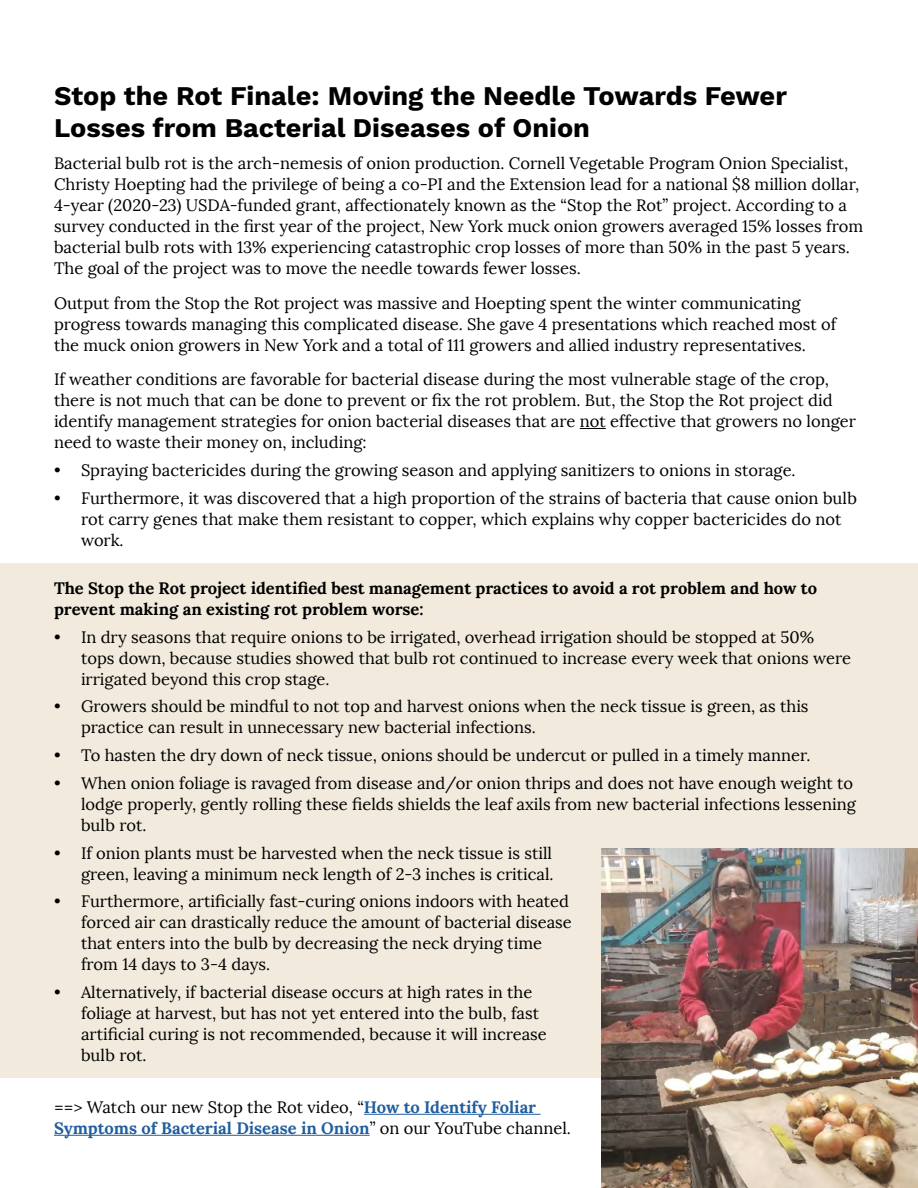
<style>
.page{position:relative;width:918px;height:1188px;background:#fff}
.page>*{position:absolute;margin:0;border:0;box-sizing:border-box;transform-origin:0 0}
.Heading_1{font:700 27px/32.4px "Work Sans";color:#000}
.Body_Text{font:16.5px/21px "Lora";color:#000}
.Body_Text-2{font:700 16.5px/21px "Lora";color:#000}
.s1{font-weight:700;color:#215e9e}
</style>
<div class="page">
<div style="left:0;top:564px;width:918px;height:514px;background:#f1eadd"></div>
<svg style="left:580px;top:428px;width:26px;height:1px"></svg>
<img style="left:602px;top:849px;width:316px;height:339px">
<hr style="left:364px;top:1114px;width:177px;height:1px;background:#215e9e">
<hr style="left:54px;top:1135px;width:316px;height:1px;background:#215e9e">
<h1 class="Heading_1" style="left:54px;top:81px;width:734px">Stop the Rot Finale: Moving the Needle Towards Fewer<br>Losses from Bacterial Diseases of Onion</h1>
<p class="Body_Text" style="left:54px;top:153px;width:811px">Bacterial bulb rot is the arch-nemesis of onion production. Cornell Vegetable Program Onion Specialist, Christy Hoepting had the privilege of being a co-PI and the Extension lead for a national $8 million dollar, 4-year (2020-23) USDA-funded grant, affectionately known as the “Stop the Rot” project. According to a survey conducted in the first year of the project, New York muck onion growers averaged 15% losses from bacterial bulb rots with 13% experiencing catastrophic crop losses of more than 50% in the past 5 years.<br>The goal of the project was to move the needle towards fewer losses.</p>
<p class="Body_Text" style="left:54px;top:293px;width:784px">Output from the Stop the Rot project was massive and Hoepting spent the winter communicating progress towards managing this complicated disease. She gave 4 presentations which reached most of the muck onion growers in New York and a total of 111 growers and allied industry representatives.</p>
<p class="Body_Text" style="left:54px;top:369px;width:803px">If weather conditions are favorable for bacterial disease during the most vulnerable stage of the crop, there is not much that can be done to prevent or fix the rot problem. But, the Stop the Rot project did identify management strategies for onion bacterial diseases that are not effective that growers no longer need to waste their money on, including:</p>
<p class="Body_Text" style="left:54px;top:460px;width:743px">• Spraying bactericides during the growing season and applying sanitizers to onions in storage.</p>
<p class="Body_Text" style="left:81px;top:488px;width:778px;text-indent:-27px">• Furthermore, it was discovered that a high proportion of the strains of bacteria that cause onion bulb rot carry genes that make them resistant to copper, which explains why copper bactericides do not work.</p>
<p class="Body_Text-2" style="left:54px;top:577px;width:765px">The Stop the Rot project identified best management practices to avoid a rot problem and how to prevent making an existing rot problem worse:</p>
<p class="Body_Text" style="left:81px;top:626px;width:772px;text-indent:-27px">• In dry seasons that require onions to be irrigated, overhead irrigation should be stopped at 50% tops down, because studies showed that bulb rot continued to increase every week that onions were irrigated beyond this crop stage.</p>
<p class="Body_Text" style="left:81px;top:696px;width:729px;text-indent:-27px">• Growers should be mindful to not top and harvest onions when the neck tissue is green, as this practice can result in unnecessary new bacterial infections.</p>
<p class="Body_Text" style="left:54px;top:745px;width:758px">• To hasten the dry down of neck tissue, onions should be undercut or pulled in a timely manner.</p>
<p class="Body_Text" style="left:81px;top:773px;width:776px;text-indent:-27px">• When onion foliage is ravaged from disease and/or onion thrips and does not have enough weight to lodge properly, gently rolling these fields shields the leaf axils from new bacterial infections lessening bulb rot.</p>
<p class="Body_Text" style="left:54px;top:842px;width:501px;text-align:right">• If onion plants must be harvested when the neck tissue is still green, leaving a minimum neck length of 2-3 inches is critical.</p>
<p class="Body_Text" style="left:81px;top:891px;width:492px;text-indent:-27px">• Furthermore, artificially fast-curing onions indoors with heated forced air can drastically reduce the amount of bacterial disease that enters into the bulb by decreasing the neck drying time from 14 days to 3-4 days.</p>
<p class="Body_Text" style="left:81px;top:982px;width:467px;text-indent:-27px">• Alternatively, if bacterial disease occurs at high rates in the foliage at harvest, but has not yet entered into the bulb, fast artificial curing is not recommended, because it will increase bulb rot.</p>
<p class="Body_Text" style="left:54px;top:1097px;width:519px">==&gt; Watch our new Stop the Rot video, “<span class="s1">How to Identify Foliar<br>Symptoms of Bacterial Disease in Onion</span>” on our YouTube channel.</p>
</div>
